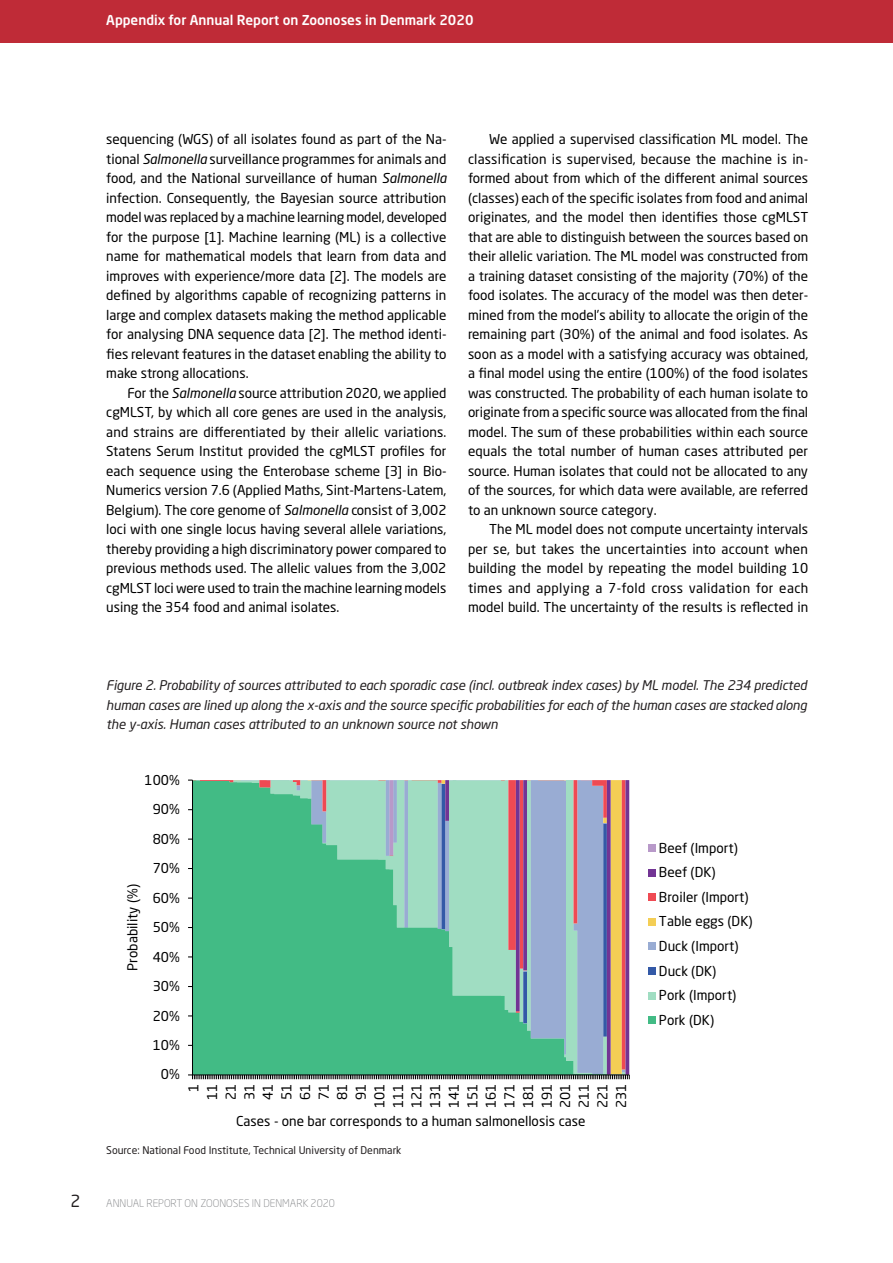
<style>
.page{position:relative;width:893px;height:1263px;background:#fff}
.page>*{position:absolute;margin:0;border:0;box-sizing:border-box;transform-origin:0 0}
.t1{font:16.5px "Neo Sans Std";color:#231f20}
.Brødtekst_Neo{font:13.5px/19.5px "Neo Sans Std";color:#000;text-align:justify}
.t2{font:13.5px/18.6px "Neo Sans Std";color:#000001;text-align:right}
.Rubrik{font:500 13.5px "Neo Sans Std";color:#fff}
.Figur-_og_tabelovers{font:italic 13.2px/19.5px "Neo Sans Std";letter-spacing:-.01em;color:#231f20;text-align:justify}
.Fodnoter{font:10.5px "Neo Sans Std";color:#231f20}
.t3{font:300 10.5px "Neo Sans Std";color:#808285}
.s1{font-style:italic}
</style>
<div class="page">
<div style="left:0;top:0;width:893px;height:43px;background:#bf2b37"></div>
<div style="left:193px;top:780px;width:74px;height:294px;background:#42bb85"></div>
<svg style="left:267px;top:780px;width:362px;height:294px;background:#78b8a2"></svg>
<svg style="left:389px;top:780px;width:4px;height:76px"></svg>
<hr style="left:192px;top:780px;width:1px;height:295px;background:#000001">
<svg style="left:188px;top:1074px;width:442px;height:6px;background:#6e7672"></svg>
<div style="left:649px;top:844px;width:7px;height:8px;background:#b899c9"></div>
<div style="left:649px;top:869px;width:7px;height:7px;background:#723494"></div>
<div style="left:649px;top:894px;width:7px;height:7px;background:#ef4a53"></div>
<div style="left:649px;top:918px;width:7px;height:7px;background:#f4ce55"></div>
<div style="left:649px;top:943px;width:7px;height:7px;background:#99acd3"></div>
<div style="left:649px;top:967px;width:7px;height:8px;background:#3359a7"></div>
<div style="left:649px;top:992px;width:7px;height:7px;background:#a0ddc2"></div>
<div style="left:649px;top:1016px;width:7px;height:8px;background:#42bb85"></div>
<p class="Rubrik" style="left:106px;top:12px;width:369px">Appendix for Annual Report on Zoonoses in Denmark 2020</p>
<p class="Brødtekst_Neo" style="left:106px;top:129px;width:342px">sequencing (WGS) of all isolates found as part of the Na&shy;tional <span class="s1">Salmonella</span> surveillance programmes for animals and food, and the National surveillance of human <span class="s1">Salmonella </span>infection. Consequently, the Bayesian source attribution model was replaced by a machine learning model, developed for the purpose [1]. Machine learning (ML) is a collective name for mathematical models that learn from data and improves with experience/more data [2]. The models are defined by algorithms capable of recognizing patterns in large and complex datasets making the method applicable for analysing DNA sequence data [2]. The method identi&shy;fies relevant features in the dataset enabling the ability to make strong allocations.</p>
<p class="Brødtekst_Neo" style="left:106px;top:383px;width:342px;text-indent:21px">For the <span class="s1">Salmonella</span> source attribution 2020, we applied cgMLST, by which all core genes are used in the analysis, and strains are differentiated by their allelic variations.</p>
<p class="Brødtekst_Neo" style="left:106px;top:441px;width:342px">Statens Serum Institut provided the cgMLST profiles for each sequence using the Enterobase scheme [3] in Bio-Numerics version 7.6 (Applied Maths, Sint-Martens-Latem, Belgium). The core genome of <span class="s1">Salmonella</span> consist of 3,002 loci with one single locus having several allele variations, thereby providing a high discriminatory power compared to previous methods used. The allelic values from the 3,002 cgMLST loci were used to train the machine learning models using the 354 food and animal isolates.</p>
<p class="Brødtekst_Neo" style="left:468px;top:129px;width:342px;text-indent:21px">We applied a supervised classification ML model. The classification is supervised, because the machine is in&shy;formed about from which of the different animal sources (classes) each of the specific isolates from food and animal originates, and the model then identifies those cgMLST that are able to distinguish between the sources based on their allelic variation. The ML model was constructed from a training dataset consisting of the majority (70%) of the food isolates. The accuracy of the model was then deter&shy;mined from the model’s ability to allocate the origin of the remaining part (30%) of the animal and food isolates. As soon as a model with a satisfying accuracy was obtained, a final model using the entire (100%) of the food isolates was constructed. The probability of each human isolate to originate from a specific source was allocated from the final model. The sum of these probabilities within each source equals the total number of human cases attributed per source. Human isolates that could not be allocated to any of the sources, for which data were available, are referred to an unknown source category.</p>
<p class="Brødtekst_Neo" style="left:468px;top:519px;width:342px;text-indent:21px">The ML model does not compute uncertainty intervals per se, but takes the uncertainties into account when building the model by repeating the model building 10 times and applying a 7-fold cross validation for each model build. The uncertainty of the results is reflected in</p>
<p class="Figur-_og_tabelovers" style="left:106px;top:675px;width:702px">Figure 2. Probability of sources attributed to each sporadic case (incl. outbreak index cases) by ML model. The 234 predicted human cases are lined up along the x-axis and the source specific probabilities for each of the human cases are stacked along the y-axis. Human cases attributed to an unknown source not shown</p>
<p class="t2" style="left:145px;top:770px;width:37px">100%</p>
<p class="t2" style="left:153px;top:800px;width:29px">90%</p>
<p class="t2" style="left:153px;top:829px;width:29px">80%</p>
<p class="t2" style="left:123px;top:971px;width:88px;rotate:-90deg">Probability (%)</p>
<p class="t2" style="left:153px;top:859px;width:29px">70%</p>
<p class="t2" style="left:153px;top:888px;width:29px">60%</p>
<p class="t2" style="left:153px;top:918px;width:29px">50%</p>
<p class="t2" style="left:153px;top:947px;width:29px">40%</p>
<p class="t2" style="left:153px;top:976px;width:29px">30%</p>
<p class="t2" style="left:153px;top:1006px;width:29px">20%</p>
<p class="t2" style="left:153px;top:1035px;width:29px">10%</p>
<p class="t2" style="left:161px;top:1065px;width:20px">0%</p>
<p class="t2" style="left:184px;top:1108px;width:26px;rotate:-90deg">1<br>11<br>21<br>31<br>41<br>51<br>61<br>71<br>81<br>91<br>101<br>111<br>121<br>131<br>141<br>151<br>161<br>171<br>181<br>191<br>201<br>211<br>221<br>231</p>
<p class="t2" style="left:236px;top:1111px;width:351px">Cases - one bar corresponds to a human salmonellosis case</p>
<p class="Fodnoter" style="left:106px;top:1143px;width:297px">Source: National Food Institute, Technical University of Denmark</p>
<p class="t1" style="left:70px;top:1191px;width:11px">2</p>
<p class="t3" style="left:106px;top:1197px;width:230px">ANNUAL REPORT ON ZOONOSES IN DENMARK 2020</p>
<p class="t2" style="left:659px;top:835px;width:95px;line-height:24.6px;text-align:left">Beef (Import)<br>Beef (DK)<br>Broiler (Import)<br>Table eggs (DK)<br>Duck (Import)<br>Duck (DK)<br>Pork (Import)<br>Pork (DK)</p>
</div>
